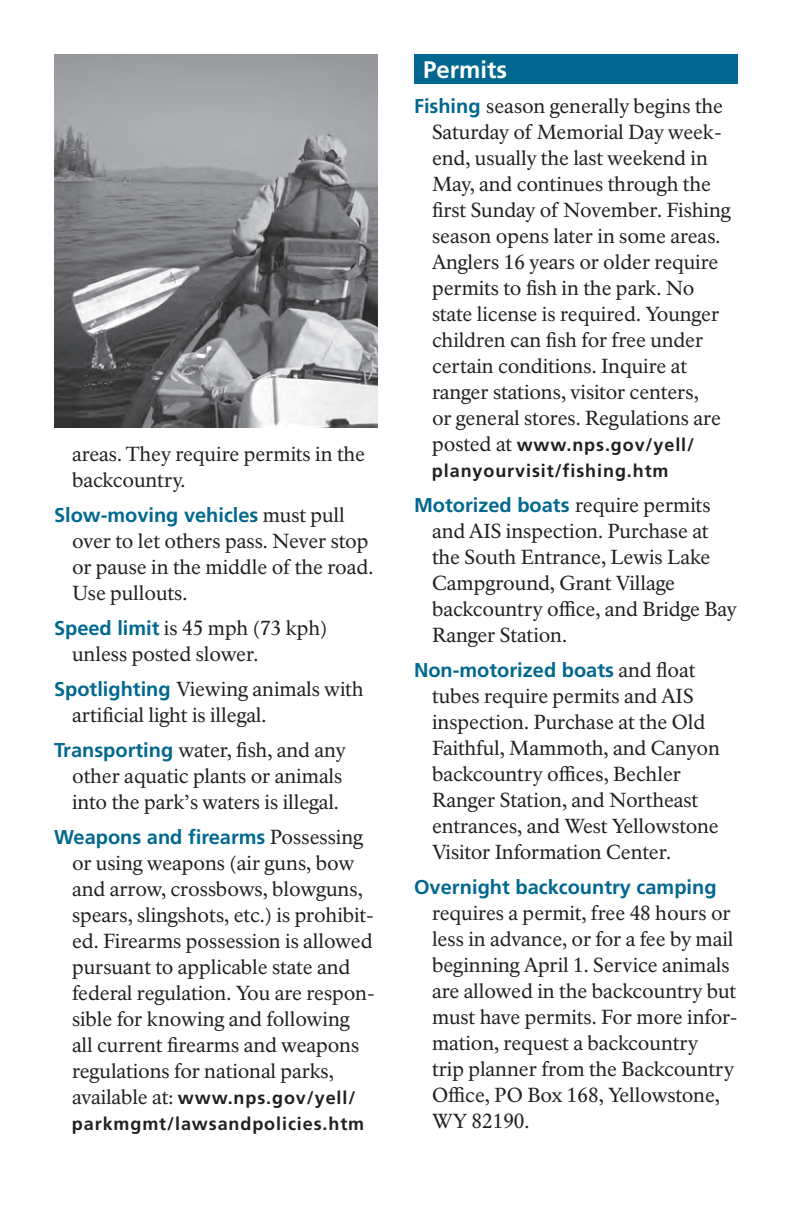
<style>
.page{position:relative;width:792px;height:1224px;background:#fff}
.page>*{position:absolute;margin:0;border:0;box-sizing:border-box;transform-origin:0 0}
.t1{font:700 24px "Frutiger LT Std";color:#fff}
.t2{font:20px/26px "NPS Rawlinson OT";color:#231f20}
.t3{font:700 20px "Frutiger LT Std";color:#00688f}
.t4{font:700 18px/26px "Frutiger LT Std";letter-spacing:.05em;color:#231f20}
.s1{font-family:"NPS Rawlinson OT";font-weight:400;color:#231f20}
.s2{font-family:"Frutiger LT Std";font-weight:700;color:#00688f}
.s3{font-family:"NPS Rawlinson OT";font-weight:400;font-size:20px}
</style>
<div class="page">
<div style="left:414px;top:54px;width:324px;height:30px;background:#00688f"></div>
<img style="left:54px;top:54px;width:324px;height:374px">
<p class="t2" style="left:72px;top:441px;width:295px">areas. They require permits in the backcountry.</p>
<p class="t3" style="left:54px;top:503px;width:292px">Slow-moving vehicles <span class="s1">must pull</span></p>
<p class="t2" style="left:72px;top:528px;width:303px">over to let others pass. Never stop or pause in the middle of the road.<br>Use pullouts.</p>
<p class="t2" style="left:72px;top:615px;width:257px;text-indent:-18px"><span class="s2">Speed limit</span> is 45 mph (73 kph) unless posted slower.</p>
<p class="t2" style="left:72px;top:676px;width:293px;text-indent:-18px"><span class="s2">Spotlighting</span> Viewing animals with artificial light is illegal.</p>
<p class="t2" style="left:72px;top:737px;width:275px;text-indent:-18px"><span class="s2">Transporting</span> water, fish, and any other aquatic plants or animals into the park’s waters is illegal.</p>
<p class="t3" style="left:54px;top:825px;width:311px">Weapons and fi rearms <span class="s1">Possessing</span></p>
<p class="t2" style="left:72px;top:850px;width:304px">or using weapons (air guns, bow and arrow, crossbows, blowguns, spears, slingshots, etc.) is prohibit&shy;ed. Firearms possession is allowed pursuant to applicable state and federal regulation. You are respon&shy;sible for knowing and following all current firearms and weapons regulations for national parks,</p>
<p class="t4" style="left:72px;top:1085px;width:294px"><span class="s3">available at:</span> www.nps.gov/yell/ parkmgmt/lawsandpolicies.htm</p>
<p class="t1" style="left:423px;top:55px;width:86px">Permits</p>
<p class="t2" style="left:432px;top:93px;width:300px;text-indent:-18px"><span class="s2">Fishing</span> season generally begins the Saturday of Memorial Day week&shy;end, usually the last weekend in May, and continues through the first Sunday of November. Fishing season opens later in some areas.<br>Anglers 16 years or older require permits to fish in the park. No state license is required. Younger children can fish for free under certain conditions. Inquire at ranger stations, visitor centers,<br>or general stores. Regulations are</p>
<p class="t4" style="left:432px;top:431px;width:264px"><span class="s3">posted at</span> www.nps.gov/yell/ planyourvisit/fishing.htm</p>
<p class="t3" style="left:414px;top:493px;width:298px">Motorized boats <span class="s1">require permits</span></p>
<p class="t2" style="left:432px;top:518px;width:307px">and AIS inspection. Purchase at the South Entrance, Lewis Lake<br>Campground, Grant Village backcountry office, and Bridge Bay<br>Ranger Station.</p>
<p class="t3" style="left:414px;top:658px;width:283px">Non-motorized boats <span class="s1">and float</span></p>
<p class="t2" style="left:432px;top:683px;width:289px">tubes require permits and AIS inspection. Purchase at the Old<br>Faithful, Mammoth, and Canyon backcountry offices, Bechler<br>Ranger Station, and Northeast entrances, and West Yellowstone<br>Visitor Information Center.</p>
<p class="t3" style="left:414px;top:875px;width:304px">Overnight backcountry camping</p>
<p class="t2" style="left:432px;top:900px;width:307px">requires a permit, free 48 hours or less in advance, or for a fee by mail beginning April 1. Service animals are allowed in the backcountry but must have permits. For more infor&shy;mation, request a backcountry<br>trip planner from the Backcountry<br>Office, PO Box 168, Yellowstone,<br>WY 82190.</p>
</div>
